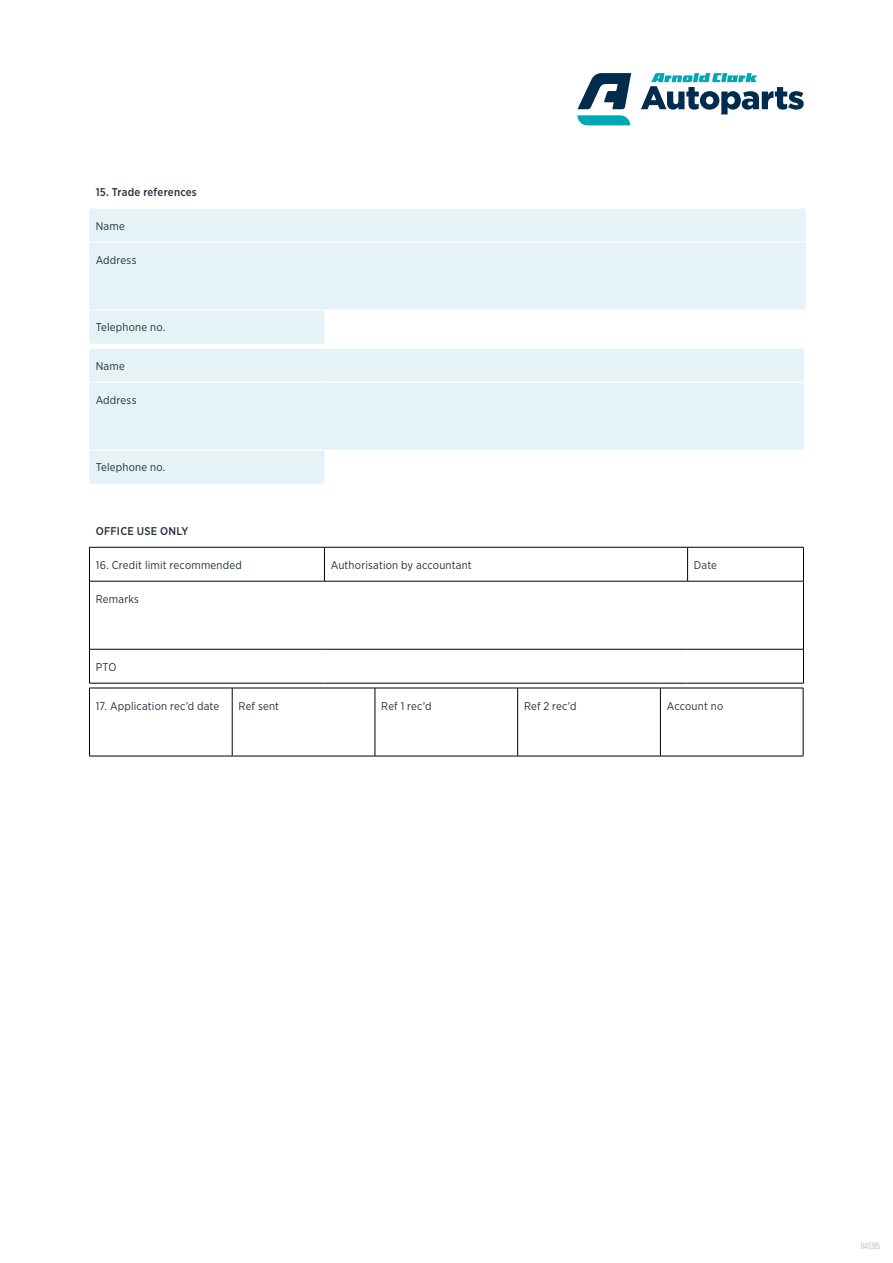
<style>
.page{position:relative;width:893px;height:1263px;background:#fff}
.page>*{position:absolute;margin:0;border:0;box-sizing:border-box;transform-origin:0 0}
.t1{font:11.25px "Gotham Narrow";letter-spacing:.015em;color:#25303b}
.t2{font:500 11.25px "Gotham Narrow";letter-spacing:.02em;color:#25303b}
.t3{font:300 9px "Gotham Condensed";letter-spacing:.03em;color:#999ea8}
</style>
<div class="page">
<svg style="left:89px;top:209px;width:717px;height:135px;fill:#e5f3f6"></svg>
<hr style="left:89px;top:242px;width:235px;height:1px;background:#fff">
<hr style="left:324px;top:242px;width:482px;height:1px;background:#fff">
<hr style="left:89px;top:310px;width:235px;height:1px;background:#fff">
<hr style="left:324px;top:310px;width:482px;height:1px;background:#fff">
<hr style="left:89px;top:547px;width:235px;height:1px;background:#000">
<hr style="left:89px;top:547px;width:1px;height:34px;background:#000">
<hr style="left:324px;top:547px;width:364px;height:1px;background:#000">
<hr style="left:324px;top:547px;width:1px;height:34px;background:#000">
<hr style="left:688px;top:547px;width:116px;height:1px;background:#000">
<hr style="left:687px;top:547px;width:1px;height:34px;background:#000">
<hr style="left:803px;top:547px;width:1px;height:34px;background:#000">
<hr style="left:89px;top:581px;width:235px;height:1px;background:#000">
<hr style="left:89px;top:581px;width:1px;height:68px;background:#000">
<hr style="left:324px;top:581px;width:364px;height:1px;background:#000">
<hr style="left:688px;top:581px;width:116px;height:1px;background:#000">
<hr style="left:803px;top:581px;width:1px;height:68px;background:#000">
<hr style="left:89px;top:649px;width:235px;height:1px;background:#000">
<hr style="left:89px;top:649px;width:1px;height:34px;background:#000">
<hr style="left:324px;top:649px;width:364px;height:1px;background:#000">
<hr style="left:688px;top:649px;width:116px;height:1px;background:#000">
<hr style="left:803px;top:649px;width:1px;height:34px;background:#000">
<hr style="left:89px;top:683px;width:235px;height:1px;background:#000">
<hr style="left:324px;top:683px;width:364px;height:1px;background:#000">
<hr style="left:688px;top:683px;width:116px;height:1px;background:#000">
<hr style="left:89px;top:688px;width:143px;height:1px;background:#000">
<hr style="left:89px;top:688px;width:1px;height:68px;background:#000">
<hr style="left:232px;top:688px;width:143px;height:1px;background:#000">
<hr style="left:232px;top:688px;width:1px;height:68px;background:#000">
<hr style="left:375px;top:688px;width:143px;height:1px;background:#000">
<hr style="left:375px;top:688px;width:1px;height:68px;background:#000">
<hr style="left:518px;top:688px;width:142px;height:1px;background:#000">
<hr style="left:517px;top:688px;width:1px;height:68px;background:#000">
<hr style="left:660px;top:688px;width:143px;height:1px;background:#000">
<hr style="left:660px;top:688px;width:1px;height:68px;background:#000">
<hr style="left:803px;top:688px;width:1px;height:68px;background:#000">
<hr style="left:89px;top:756px;width:143px;height:1px;background:#000">
<hr style="left:232px;top:756px;width:143px;height:1px;background:#000">
<hr style="left:375px;top:756px;width:143px;height:1px;background:#000">
<hr style="left:518px;top:756px;width:142px;height:1px;background:#000">
<hr style="left:660px;top:756px;width:143px;height:1px;background:#000">
<svg style="left:89px;top:349px;width:715px;height:135px;fill:#e5f3f6"></svg>
<hr style="left:89px;top:382px;width:235px;height:1px;background:#fff">
<hr style="left:324px;top:382px;width:480px;height:1px;background:#fff">
<hr style="left:89px;top:450px;width:235px;height:1px;background:#fff">
<hr style="left:324px;top:450px;width:480px;height:1px;background:#fff">
<svg style="left:577px;top:115px;width:53px;height:10px"></svg>
<svg style="left:577px;top:73px;width:54px;height:36px"></svg>
<svg style="left:641px;top:73px;width:163px;height:41px"></svg>
<p class="t2" style="left:96px;top:184px;width:103px">15. Trade references</p>
<p class="t1" style="left:96px;top:219px;width:31px">Name</p>
<p class="t1" style="left:96px;top:253px;width:42px">Address</p>
<p class="t1" style="left:96px;top:320px;width:71px">Telephone no.</p>
<p class="t1" style="left:96px;top:359px;width:31px">Name</p>
<p class="t1" style="left:96px;top:393px;width:42px">Address</p>
<p class="t1" style="left:96px;top:460px;width:71px">Telephone no.</p>
<p class="t2" style="left:96px;top:524px;width:94px">OFFICE USE ONLY</p>
<p class="t1" style="left:96px;top:558px;width:148px">16. Credit limit recommended</p>
<p class="t1" style="left:331px;top:558px;width:142px">Authorisation by accountant</p>
<p class="t1" style="left:694px;top:558px;width:25px">Date</p>
<p class="t1" style="left:96px;top:592px;width:45px">Remarks</p>
<p class="t1" style="left:96px;top:660px;width:22px">PTO</p>
<p class="t1" style="left:96px;top:699px;width:125px">17. Application rec’d date</p>
<p class="t1" style="left:239px;top:699px;width:42px">Ref sent</p>
<p class="t1" style="left:381px;top:699px;width:52px">Ref 1 rec’d</p>
<p class="t1" style="left:524px;top:699px;width:54px">Ref 2 rec’d</p>
<p class="t1" style="left:667px;top:699px;width:58px">Account no</p>
<p class="t3" style="left:861px;top:1241px;width:21px">040385</p>
</div>
